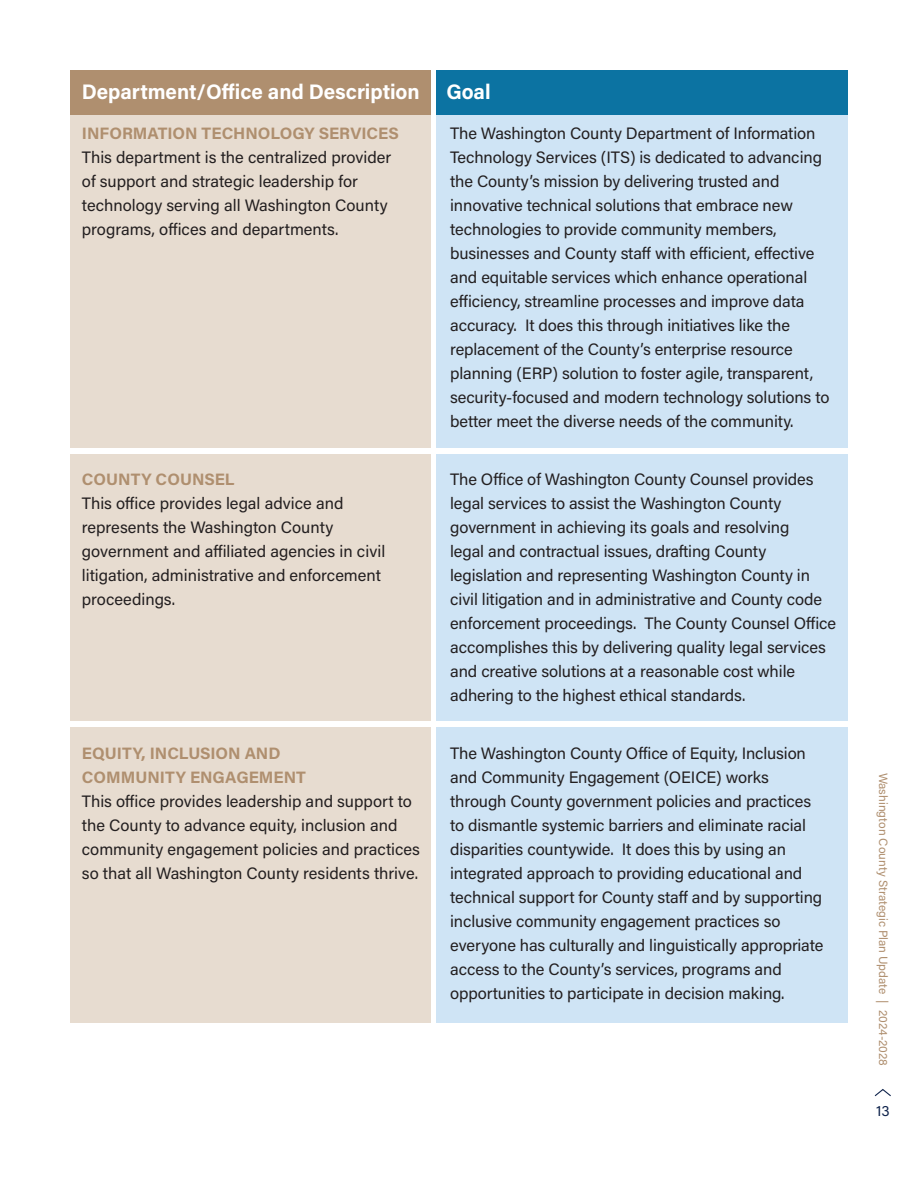
<style>
.page{position:relative;width:918px;height:1188px;background:#fff}
.page>*{position:absolute;margin:0;border:0;box-sizing:border-box;transform-origin:0 0}
.t1{font:700 21px "Acumin Pro";color:#fff}
.t2{font:16.5px/24px "Acumin Pro";letter-spacing:-.005em;color:#231f20}
.t3{font:700 16.5px/24px "Acumin Pro";color:#af8f6f}
.t4{font:15px "Acumin Pro";color:#12264e}
.t5{font:12px "Acumin Pro";color:#af8f6f}
</style>
<div class="page">
<svg style="left:874px;top:1089px;width:17px;height:8px"></svg>
<div style="left:70px;top:70px;width:361px;height:46px;background:#af8f6f"></div>
<div style="left:436px;top:70px;width:412px;height:46px;background:#0c73a2"></div>
<div style="left:70px;top:116px;width:361px;height:907px;background:#e7dcd0"></div>
<div style="left:436px;top:116px;width:412px;height:907px;background:#cfe4f5"></div>
<div style="left:61px;top:448px;width:796px;height:5px;background:#fff"></div>
<div style="left:66px;top:722px;width:782px;height:5px;background:#fff"></div>
<p class="t1" style="left:82px;top:77px;width:339px">Department/Office and Description</p>
<p class="t1" style="left:446px;top:77px;width:46px">Goal</p>
<p class="t3" style="left:82px;top:121px;width:319px">INFORMATION TECHNOLOGY SERVICES</p>
<p class="t2" style="left:82px;top:145px;width:311px">This department is the centralized provider of support and strategic leadership for technology serving all Washington County programs, offices and departments.</p>
<p class="t2" style="left:450px;top:121px;width:381px">The Washington County Department of Information Technology Services (ITS) is dedicated to advancing the County’s mission by delivering trusted and innovative technical solutions that embrace new technologies to provide community members, businesses and County staff with efficient, effective and equitable services which enhance operational efficiency, streamline processes and improve data accuracy. It does this through initiatives like the replacement of the County’s enterprise resource planning (ERP) solution to foster agile, transparent, security-focused and modern technology solutions to better meet the diverse needs of the community.</p>
<p class="t3" style="left:82px;top:467px;width:154px">COUNTY COUNSEL</p>
<p class="t2" style="left:82px;top:491px;width:305px">This office provides legal advice and represents the Washington County government and affiliated agencies in civil litigation, administrative and enforcement proceedings.</p>
<p class="t3" style="left:82px;top:740px;width:226px">EQUITY, INCLUSION AND<br>COMMUNITY ENGAGEMENT</p>
<p class="t2" style="left:82px;top:788px;width:340px">This office provides leadership and support to the County to advance equity, inclusion and community engagement policies and practices so that all Washington County residents thrive.</p>
<p class="t2" style="left:450px;top:467px;width:387px">The Office of Washington County Counsel provides legal services to assist the Washington County government in achieving its goals and resolving<br>legal and contractual issues, drafting County legislation and representing Washington County in civil litigation and in administrative and County code enforcement proceedings. The County Counsel Office accomplishes this by delivering quality legal services and creative solutions at a reasonable cost while adhering to the highest ethical standards.</p>
<p class="t2" style="left:450px;top:741px;width:375px">The Washington County Office of Equity, Inclusion and Community Engagement (OEICE) works through County government policies and practices to dismantle systemic barriers and eliminate racial disparities countywide. It does this by using an integrated approach to providing educational and technical support for County staff and by supporting inclusive community engagement practices so everyone has culturally and linguistically appropriate access to the County’s services, programs and opportunities to participate in decision making.</p>
<p class="t5" style="left:892px;top:773px;width:295px;rotate:90deg">Washington County Strategic Plan Update | 2024-2028</p>
<p class="t4" style="left:876px;top:1100px;width:15px">13</p>
</div>
